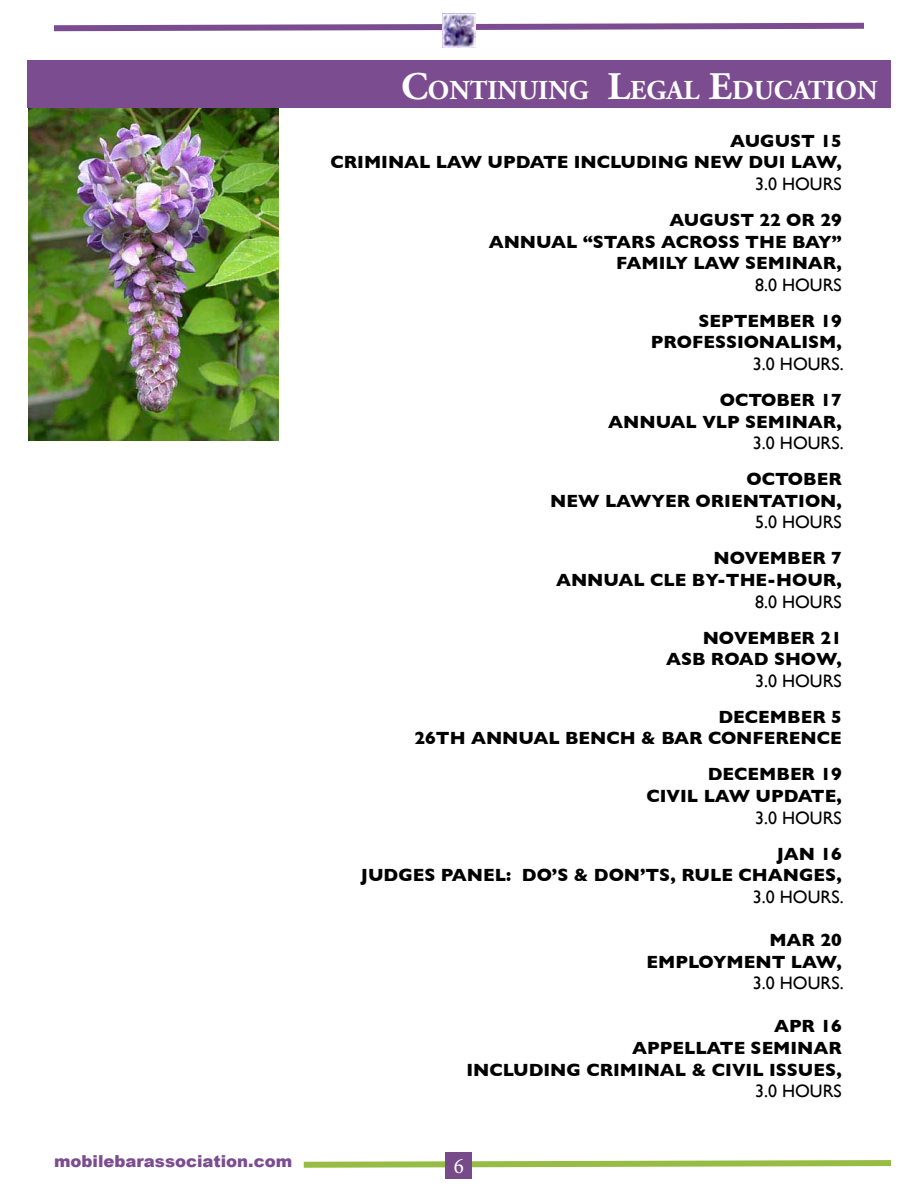
<style>
.page{position:relative;width:918px;height:1188px;background:#fff}
.page>*{position:absolute;margin:0;border:0;box-sizing:border-box;transform-origin:0 0}
.t1{font:700 27.3px "Adobe Garamond Pro";color:#fff}
.t2{font:22.05px "Minion Pro";color:#fff;scale:.95 1}
.t3{font:700 18px/21.6px "Gill Sans";color:#000;text-align:right}
.t4{font:18px "Gill Sans";color:#000}
.t5{font:900 16.5px "Arial";color:#7c4c91}
.s1{font-size:39px}
</style>
<div class="page">
<svg style="left:303px;top:1160px;width:588px;height:8px"></svg>
<svg style="left:54px;top:22px;width:810px;height:10px"></svg>
<div style="left:445px;top:1152px;width:27px;height:27px;background:#774a8a"></div>
<img style="left:442px;top:14px;width:34px;height:33px">
<img style="left:28px;top:108px;width:251px;height:333px">
<div style="left:27px;top:61px;width:864px;height:47px;background:#7c4c91"></div>
<h1 class="t1" style="left:401px;top:74px;width:478px"><span class="s1">C</span>ONTINUING <span class="s1">L</span>EGAL <span class="s1">E</span>DUCATION</h1>
<p class="t3" style="left:730px;top:130px;width:113px">AUGUST 15</p>
<p class="t3" style="left:330px;top:151px;width:64px">CRIMINA</p>
<p class="t3" style="left:419px;top:151px;width:125px">L LAW U PDATE</p>
<p class="t3" style="left:574px;top:151px;width:270px">I NCLUDING N EW DUI LAW,</p>
<p class="t4" style="left:755px;top:173px;width:88px">3.0 HOURS</p>
<p class="t3" style="left:669px;top:209px;width:174px">AUGUST 22 OR 29</p>
<p class="t3" style="left:489px;top:231px;width:17px">ANNUA</p>
<p class="t3" style="left:566px;top:231px;width:41px">L “STA</p>
<p class="t3" style="left:631px;top:231px;width:85px">RS ACROSS</p>
<p class="t3" style="left:616px;top:231px;width:227px">THE BAY”<br>FAM ILY LAW SEM INAR,</p>
<p class="t4" style="left:755px;top:274px;width:88px">8.0 HOURS</p>
<p class="t3" style="left:651px;top:310px;width:192px;text-align:left;text-indent:48px">SEPTEMBER 19<br>PROFESSIONA</p>
<p class="t3" style="left:790px;top:331px;width:53px">LISM,</p>
<p class="t4" style="left:753px;top:353px;width:92px">3.0 HOURS.</p>
<p class="t3" style="left:720px;top:389px;width:124px">OCTOBER 17</p>
<p class="t3" style="left:608px;top:411px;width:17px">ANNUA</p>
<p class="t3" style="left:686px;top:411px;width:113px">L VLP SEMINA</p>
<p class="t3" style="left:823px;top:411px;width:20px">R,</p>
<p class="t4" style="left:753px;top:433px;width:92px">3.0 HOURS.</p>
<p class="t3" style="left:746px;top:468px;width:95px">OCTOBER</p>
<p class="t3" style="left:550px;top:490px;width:188px">NEW LAWYER ORIENTATION</p>
<p class="t3" style="left:836px;top:490px;width:7px">,</p>
<p class="t4" style="left:755px;top:512px;width:88px">5.0 HOURS</p>
<p class="t3" style="left:713px;top:547px;width:130px">NOVEMBER 7</p>
<p class="t3" style="left:556px;top:569px;width:17px">ANNUA</p>
<p class="t3" style="left:633px;top:569px;width:210px">L CLE BY-THE-HOU R,</p>
<p class="t4" style="left:755px;top:591px;width:88px">8.0 HOURS</p>
<p class="t3" style="left:666px;top:627px;width:177px">NOVEMBER 21<br>AS B ROAD SH OW,</p>
<p class="t4" style="left:755px;top:670px;width:88px">3.0 HOURS</p>
<p class="t3" style="left:719px;top:706px;width:125px">DECEMBER 5</p>
<p class="t3" style="left:415px;top:727px;width:73px">26TH ANNUA</p>
<p class="t3" style="left:548px;top:720px;width:295px;line-height:36px">L BENCH &amp; BAR CON FERENCE<br>DECEMBER 19</p>
<p class="t3" style="left:646px;top:785px;width:165px">CIVI L LAW UPDATE</p>
<p class="t3" style="left:836px;top:785px;width:7px">,</p>
<p class="t4" style="left:755px;top:807px;width:88px">3.0 HOURS</p>
<p class="t3" style="left:777px;top:843px;width:66px">JAN 16</p>
<p class="t3" style="left:361px;top:864px;width:51px">JUDGES</p>
<p class="t3" style="left:441px;top:864px;width:27px">PANE</p>
<p class="t3" style="left:495px;top:864px;width:288px">L: DO’S &amp; DON’TS, RULE CHANGES</p>
<p class="t3" style="left:836px;top:864px;width:7px">,</p>
<p class="t4" style="left:753px;top:886px;width:92px">3.0 HOURS.</p>
<p class="t3" style="left:769px;top:929px;width:74px">MAR 20</p>
<p class="t3" style="left:647px;top:951px;width:112px">EMPLOYMENT</p>
<p class="t3" style="left:791px;top:951px;width:52px">LAW,</p>
<p class="t4" style="left:753px;top:973px;width:92px">3.0 HOURS.</p>
<p class="t3" style="left:774px;top:1015px;width:15px">APR</p>
<p class="t3" style="left:820px;top:1015px;width:23px">16</p>
<p class="t3" style="left:632px;top:1037px;width:88px">APPELLATE</p>
<p class="t3" style="left:751px;top:1037px;width:53px">SEMINA</p>
<p class="t3" style="left:466px;top:1037px;width:377px">R<br>I NCLUDING CRIM INAL &amp; CIVIL ISSUES,</p>
<p class="t4" style="left:755px;top:1081px;width:88px">3.0 HOURS</p>
<p class="t5" style="left:54px;top:1149px;width:240px">mobilebarassociation.com</p>
<p class="t2" style="left:454px;top:1151px;width:12px">6</p>
</div>
